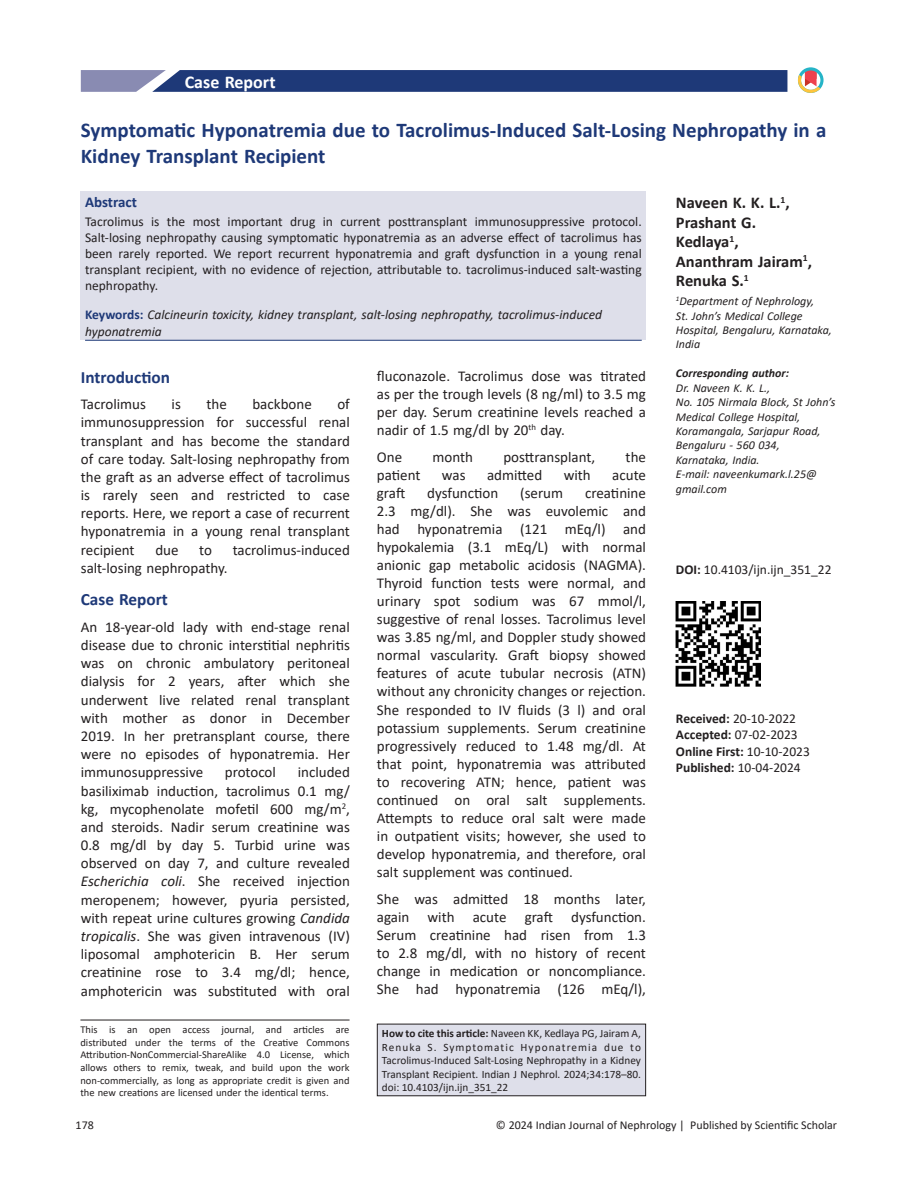
<style>
.page{position:relative;width:918px;height:1188px;background:#fff}
.page>*{position:absolute;margin:0;border:0;box-sizing:border-box;transform-origin:0 0}
.AT{font:700 21px/25.2px "Calibri";color:#1e3978}
.AH{font:700 18px "Calibri";color:#fff}
.t1{font:700 17.25px "Calibri";color:#1e3978}
.AU{font:700 16.5px/19.5px "Calibri";color:#231f20}
.TX{font:15px/18px "Calibri";color:#231f20;text-align:justify}
.ABSH{font:700 15px "Calibri";color:#1e3978}
.ABS{font:13.5px/16.2px "Calibri";color:#231f20;text-align:justify}
.KWD{font:italic 13.5px/16.2px "Calibri";color:#231f20}
.HIS{font:700 13.5px "Calibri";color:#231f20}
.HIS-2{font:13.5px "Calibri";color:#231f20}
.DOI{font:13.5px "Calibri";color:#231f20}
.ADD{font:italic 12px/14.4px "Calibri";color:#231f20}
.AFF{font:italic 12px/14.4px "Calibri";color:#231f20}
.t2{font:12px "Calibri";color:#231f20}
.HTC{font:11.25px/13.5px "Calibri";color:#231f20;text-align:justify}
.TX-2{font:10.5px/12.6px "Calibri";color:#231f20;text-align:justify}
.s1{font-weight:700;font-style:normal;color:#1e3978}
.s2{font-style:italic}
.s3{font-weight:700}
.s4{font-weight:400}
</style>
<div class="page">
<div style="left:81px;top:192px;width:565px;height:148px;background:#dedfea"></div>
<hr style="left:85px;top:340px;width:557px;height:1px;background:#1e3978">
<svg style="left:81px;top:70px;width:706px;height:22px;background:#2f4781"></svg>
<div style="left:377px;top:1024px;width:269px;height:72px;background:#dedfea"></div>
<div style="left:377px;top:1024px;width:269px;height:72px;border:1px solid #231f20"></div>
<hr style="left:80px;top:1020px;width:270px;height:1px;background:#231f20">
<svg style="left:798px;top:67px;width:25px;height:26px"></svg>
<img style="left:676px;top:601px;width:85px;height:85px">
<p class="AH" style="left:185px;top:69px;width:92px">Case Report</p>
<p class="AT" style="left:81px;top:118px;width:747px">Symptomatic Hyponatremia due to Tacrolimus‑Induced Salt‑Losing Nephropathy in a<br>Kidney Transplant Recipient</p>
<p class="ABSH" style="left:85px;top:192px;width:53px">Abstract</p>
<p class="ABS" style="left:85px;top:213px;width:558px">Tacrolimus is the most important drug in current posttransplant immunosuppressive protocol.<br>Salt‑losing nephropathy causing symptomatic hyponatremia as an adverse effect of tacrolimus has been rarely reported. We report recurrent hyponatremia and graft dysfunction in a young renal transplant recipient, with no evidence of rejection, attributable to. tacrolimus‑induced salt‑wasting nephropathy.</p>
<p class="KWD" style="left:85px;top:306px;width:519px"><span class="s1">Keywords:</span> Calcineurin toxicity, kidney transplant, salt‑losing nephropathy, tacrolimus‑induced hyponatremia</p>
<h1 class="t1" style="left:81px;top:365px;width:91px">Introduction</h1>
<p class="TX" style="left:81px;top:395px;width:67px">Tacrolimus</p>
<p class="TX" style="left:172px;top:395px;width:11px">is</p>
<p class="TX" style="left:206px;top:395px;width:22px">the</p>
<p class="TX" style="left:252px;top:395px;width:61px">backbone</p>
<p class="TX" style="left:81px;top:395px;width:271px;text-indent:257px">of immunosuppression for successful renal transplant and has become the standard of care today. Salt‑losing nephropathy from the graft as an adverse effect of tacrolimus is rarely seen and restricted to case reports. Here, we report a case of recurrent hyponatremia in a young renal transplant recipient</p>
<p class="TX" style="left:155px;top:540px;width:25px">due</p>
<p class="TX" style="left:199px;top:540px;width:14px">to</p>
<p class="TX" style="left:233px;top:540px;width:119px">tacrolimus‑induced</p>
<p class="TX" style="left:81px;top:558px;width:148px">salt‑losing nephropathy.</p>
<h1 class="t1" style="left:81px;top:587px;width:89px">Case Report</h1>
<p class="TX" style="left:81px;top:618px;width:271px">An 18‑year‑old lady with end‑stage renal disease due to chronic interstitial nephritis was on chronic ambulatory peritoneal dialysis for 2 years, after which she underwent live related renal transplant with mother as donor in December 2019. In her pretransplant course, there were no episodes of hyponatremia. Her immunosuppressive</p>
<p class="TX" style="left:81px;top:763px;width:271px;text-indent:217px">included basiliximab induction, tacrolimus 0.1 mg/ kg, mycophenolate mofetil 600 mg/m<sup>2</sup>, and steroids. Nadir serum creatinine was 0.8 mg/dl by day 5. Turbid urine was observed on day 7, and culture revealed <span class="s2">Escherichia coli</span>. She received injection meropenem; however, pyuria persisted, with repeat urine cultures growing <span class="s2">Candida tropicalis</span>. She was given intravenous (IV) liposomal amphotericin B. Her serum creatinine rose to 3.4 mg/dl; hence, amphotericin was substituted with oral</p>
<p class="TX" style="left:225px;top:763px;width:53px">protocol</p>
<p class="TX-2" style="left:80px;top:1023px;width:271px">This is an open access journal, and articles are distributed under the terms of the Creative Commons Attribution‑NonCommercial‑ShareAlike 4.0 License, which allows others to remix, tweak, and build upon the work non‑commercially, as long as appropriate credit is given and the new creations are licensed under the identical terms.</p>
<p class="TX" style="left:377px;top:367px;width:271px">fluconazole. Tacrolimus dose was titrated as per the trough levels (8 ng/ml) to 3.5 mg per day. Serum creatinine levels reached a nadir of 1.5 mg/dl by 20<sup>th</sup> day.</p>
<p class="TX" style="left:377px;top:447px;width:27px">One</p>
<p class="TX" style="left:433px;top:447px;width:42px">month</p>
<p class="TX" style="left:503px;top:447px;width:93px">posttransplant,</p>
<p class="TX" style="left:626px;top:447px;width:22px">the</p>
<p class="TX" style="left:377px;top:465px;width:45px">patient</p>
<p class="TX" style="left:442px;top:465px;width:25px">was</p>
<p class="TX" style="left:487px;top:465px;width:57px">admitted</p>
<p class="TX" style="left:564px;top:465px;width:29px">with</p>
<p class="TX" style="left:612px;top:465px;width:35px">acute</p>
<p class="TX" style="left:377px;top:483px;width:30px">graft</p>
<p class="TX" style="left:427px;top:483px;width:73px">dysfunction</p>
<p class="TX" style="left:520px;top:483px;width:44px">(serum</p>
<p class="TX" style="left:377px;top:483px;width:271px;text-indent:208px">creatinine 2.3 mg/dl). She was euvolemic and had hyponatremia (121 mEq/l) and hypokalemia (3.1 mEq/L) with normal anionic gap metabolic acidosis (NAGMA).<br>Thyroid function tests were normal, and urinary spot sodium was 67 mmol/l, suggestive of renal losses. Tacrolimus level was 3.85 ng/ml, and Doppler study showed normal vascularity. Graft biopsy showed features of acute tubular necrosis (ATN) without any chronicity changes or rejection.<br>She responded to IV fluids (3 l) and oral potassium supplements. Serum creatinine progressively reduced to 1.48 mg/dl. At that point, hyponatremia was attributed to recovering ATN; hence, patient was continued on oral salt supplements.<br>Attempts to reduce oral salt were made in outpatient visits; however, she used to develop hyponatremia, and therefore, oral salt supplement was continued.</p>
<p class="TX" style="left:377px;top:889px;width:271px">She was admitted 18 months later, again with acute graft dysfunction.<br>Serum creatinine had risen from 1.3 to 2.8 mg/dl, with no history of recent change in medication or noncompliance.<br>She had hyponatremia (126 mEq/l),</p>
<p class="HTC" style="left:382px;top:1026px;width:261px"><span class="s3">How to cite this article:</span> Naveen KK, Kedlaya PG, Jairam A, Renuka S. Symptomatic Hyponatremia due to Tacrolimus‑Induced Salt‑Losing Nephropathy in a Kidney Transplant Recipient. Indian J Nephrol. 2024;34:178–80. doi: 10.4103/ijn.ijn_351_22</p>
<p class="AU" style="left:676px;top:193px;width:138px">Naveen K. K. L.<sup>1</sup>,<br>Prashant G.<br>Kedlaya<sup>1</sup>,<br>Ananthram Jairam<sup>1</sup>,<br>Renuka S.<sup>1</sup></p>
<p class="AFF" style="left:676px;top:293px;width:157px"><sup>1</sup>Department of Nephrology,<br>St. John’s Medical College<br>Hospital, Bengaluru, Karnataka,<br>India</p>
<p class="ADD" style="left:676px;top:366px;width:161px"><span class="s3">Corresponding author:<br></span>Dr. Naveen K. K. L.,<br>No. 105 Nirmala Block, St John’s<br>Medical College Hospital,<br>Koramangala, Sarjapur Road,<br>Bengaluru ‑ 560 034,<br>Karnataka, India.<br>E‑mail: naveenkumark.l.25@ gmail.com</p>
<p class="DOI" style="left:676px;top:560px;width:157px"><span class="s3">DOI:</span> 10.4103/ijn.ijn_351_22</p>
<p class="HIS-2" style="left:676px;top:709px;width:122px"><span class="s3">Received:</span> 20‑10‑2022</p>
<p class="HIS-2" style="left:676px;top:725px;width:123px"><span class="s3">Accepted:</span> 07‑02‑2023</p>
<p class="HIS" style="left:676px;top:742px;width:135px">Online First: <span class="s4">10-10-2023</span></p>
<p class="HIS" style="left:676px;top:758px;width:126px">Published: <span class="s4">10-04-2024</span></p>
<p class="t2" style="left:76px;top:1116px;width:20px">178</p>
<p class="t2" style="left:496px;top:1116px;width:343px">© 2024 Indian Journal of Nephrology | Published by Scientific Scholar</p>
</div>
